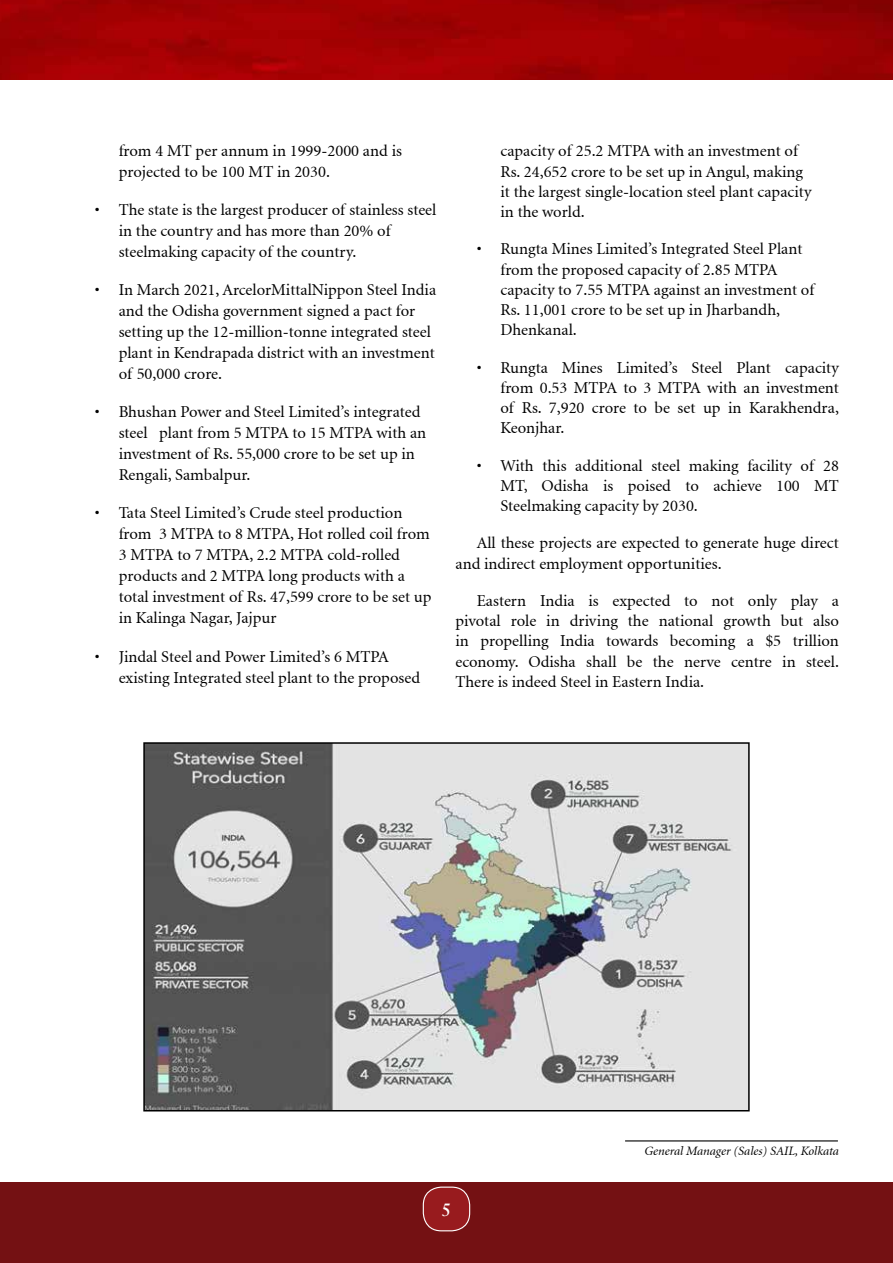
<style>
.page{position:relative;width:893px;height:1263px;background:#fff}
.page>*{position:absolute;margin:0;border:0;box-sizing:border-box;transform-origin:0 0}
.t1{font:700 18px "Sabon";color:#fff}
.t2{font:16.5px/20.2px "Adobe Corporate ID Minion";color:#000}
.t3{font:italic 12.75px "Adobe Corporate ID Minion";color:#000}
</style>
<div class="page">
<div style="left:0;top:1183px;width:893px;height:80px;background:#741113"></div>
<div style="left:423px;top:1187px;width:47px;height:44px;background:#981b1e;border-radius:18px"></div>
<div style="left:423px;top:1186px;width:47px;height:45px;border:1px solid #fff;border-radius:18px"></div>
<img style="left:0;top:0;width:893px;height:79px">
<img style="left:146px;top:745px;width:601px;height:363px">
<div style="left:143px;top:742px;width:607px;height:369px;border:2px solid #000"></div>
<hr style="left:625px;top:1140px;width:213px;height:1px;background:#000">
<p class="t2" style="left:119px;top:141px;width:285px;line-height:21px">from 4 MT per annum in 1999-2000 and is projected to be 100 MT in 2030.</p>
<p class="t2" style="left:119px;top:200px;width:319px;line-height:21px;text-indent:-24px">• The state is the largest producer of stainless steel in the country and has more than 20% of steelmaking capacity of the country.</p>
<p class="t2" style="left:119px;top:280px;width:319px;line-height:21px;text-indent:-24px">• In March 2021, ArcelorMittalNippon Steel India and the Odisha government signed a pact for setting up the 12-million-tonne integrated steel plant in Kendrapada district with an investment of 50,000 crore.</p>
<p class="t2" style="left:119px;top:402px;width:309px;line-height:21px;text-indent:-24px">• Bhushan Power and Steel Limited’s integrated steel plant from 5 MTPA to 15 MTPA with an investment of Rs. 55,000 crore to be set up in Rengali, Sambalpur.</p>
<p class="t2" style="left:119px;top:503px;width:314px;line-height:21px;text-indent:-24px">• Tata Steel Limited’s Crude steel production from 3 MTPA to 8 MTPA, Hot rolled coil from 3 MTPA to 7 MTPA, 2.2 MTPA cold-rolled products and 2 MTPA long products with a total investment of Rs. 47,599 crore to be set up in Kalinga Nagar, Jajpur</p>
<p class="t2" style="left:119px;top:646px;width:303px;line-height:21px;text-indent:-24px">• Jindal Steel and Power Limited’s 6 MTPA existing Integrated steel plant to the proposed</p>
<p class="t2" style="left:500px;top:142px;width:312px">capacity of 25.2 MTPA with an investment of Rs. 24,652 crore to be set up in Angul, making it the largest single-location steel plant capacity in the world.</p>
<p class="t2" style="left:500px;top:240px;width:315px;text-indent:-24px">• Rungta Mines Limited’s Integrated Steel Plant from the proposed capacity of 2.85 MTPA capacity to 7.55 MTPA against an investment of Rs. 11,001 crore to be set up in Jharbandh, Dhenkanal.</p>
<p class="t2" style="left:500px;top:358px;width:340px;text-align:justify;text-indent:-24px">• Rungta Mines Limited’s Steel Plant capacity from 0.53 MTPA to 3 MTPA with an investment of Rs. 7,920 crore to be set up in Karakhendra, Keonjhar.</p>
<p class="t2" style="left:500px;top:456px;width:340px;text-align:justify;text-indent:-24px">• With this additional steel making facility of 28<br>MT, Odisha is poised to achieve 100 MT Steelmaking capacity by 2030.</p>
<p class="t2" style="left:455px;top:534px;width:385px;text-indent:21px">All these projects are expected to generate huge direct and indirect employment opportunities.</p>
<p class="t2" style="left:455px;top:591px;width:385px;text-align:justify;text-indent:21px">Eastern India is expected to not only play a pivotal role in driving the national growth but also in propelling India towards becoming a $5 trillion economy. Odisha shall be the nerve centre in steel.<br>There is indeed Steel in Eastern India.</p>
<p class="t3" style="left:644px;top:1144px;width:196px">General Manager (Sales) SAIL, Kolkata</p>
<p class="t1" style="left:441px;top:1198px;width:12px">5</p>
</div>
